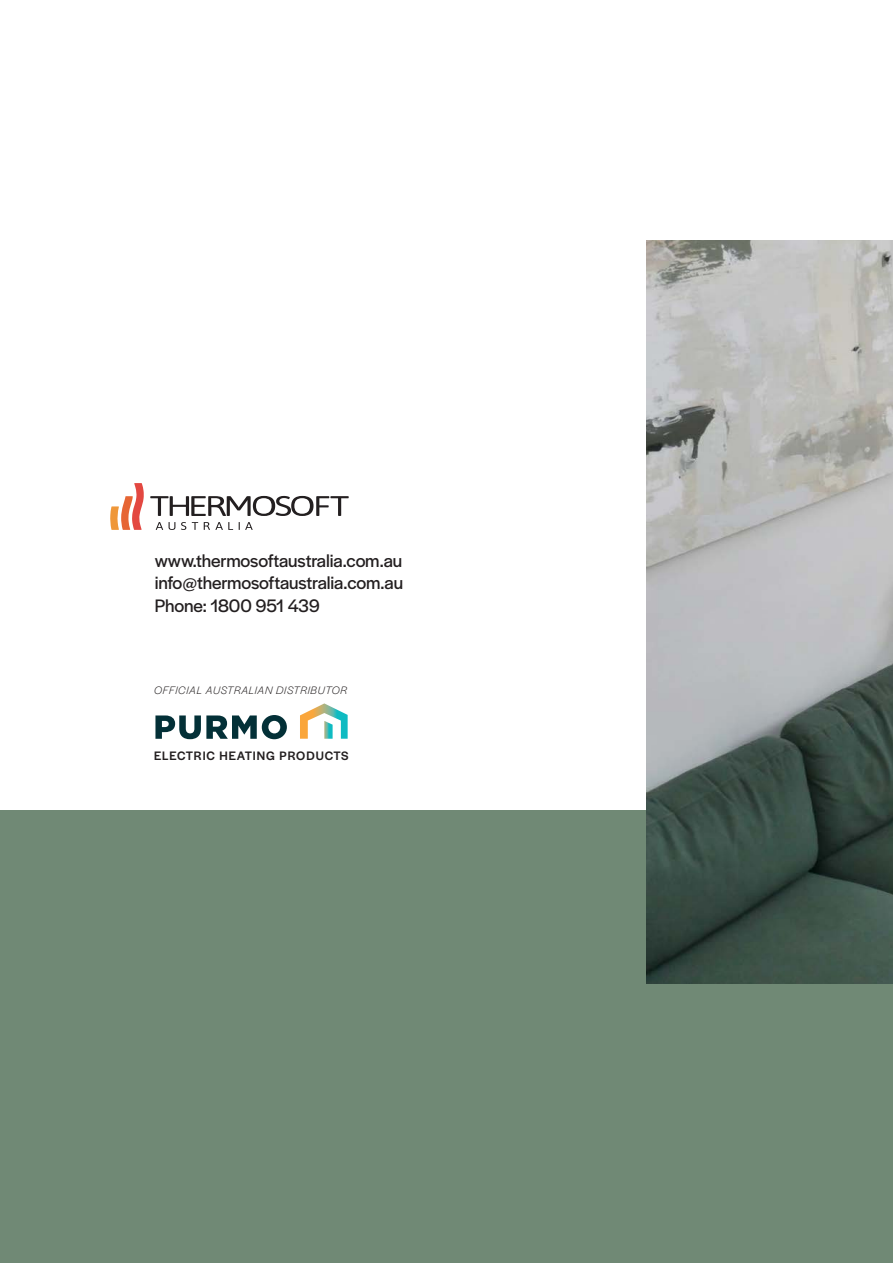
<style>
.page{position:relative;width:893px;height:1263px;background:#fff}
.page>*{position:absolute;margin:0;border:0;box-sizing:border-box;transform-origin:0 0}
.t1{font:18.9px "Halyard Display";letter-spacing:-.005em;color:#231f20}
.t2{font:500 12.75px "Halyard Display";letter-spacing:.065em;color:#231f20}
.t3{font:italic 300 11.25px "Halyard Display";letter-spacing:.06em;color:#231f20}
</style>
<div class="page">
<svg style="left:150px;top:496px;width:199px;height:20px"></svg>
<svg style="left:110px;top:483px;width:34px;height:47px"></svg>
<svg style="left:156px;top:522px;width:7px;height:8px"></svg>
<svg style="left:169px;top:522px;width:6px;height:8px"></svg>
<svg style="left:181px;top:522px;width:5px;height:8px"></svg>
<svg style="left:192px;top:522px;width:6px;height:8px"></svg>
<svg style="left:204px;top:522px;width:29px;height:8px"></svg>
<svg style="left:239px;top:522px;width:14px;height:8px"></svg>
<div style="left:0;top:810px;width:893px;height:453px;background:#708975"></div>
<img style="left:647px;top:240px;width:246px;height:743px">
<svg style="left:155px;top:715px;width:132px;height:24px"></svg>
<svg style="left:300px;top:703px;width:48px;height:36px"></svg>
<p class="t1" style="left:155px;top:547px;width:249px">www.thermosoftaustralia.com.au</p>
<p class="t1" style="left:155px;top:570px;width:250px">info@thermosoftaustralia.com.au</p>
<p class="t1" style="left:155px;top:592px;width:167px">Phone: 1800 951 439</p>
<p class="t3" style="left:154px;top:682px;width:194px">OFFICIAL AUSTRALIAN DISTRIBUTOR</p>
<p class="t2" style="left:154px;top:747px;width:196px">ELECTRIC HEATING PRODUCTS</p>
</div>
